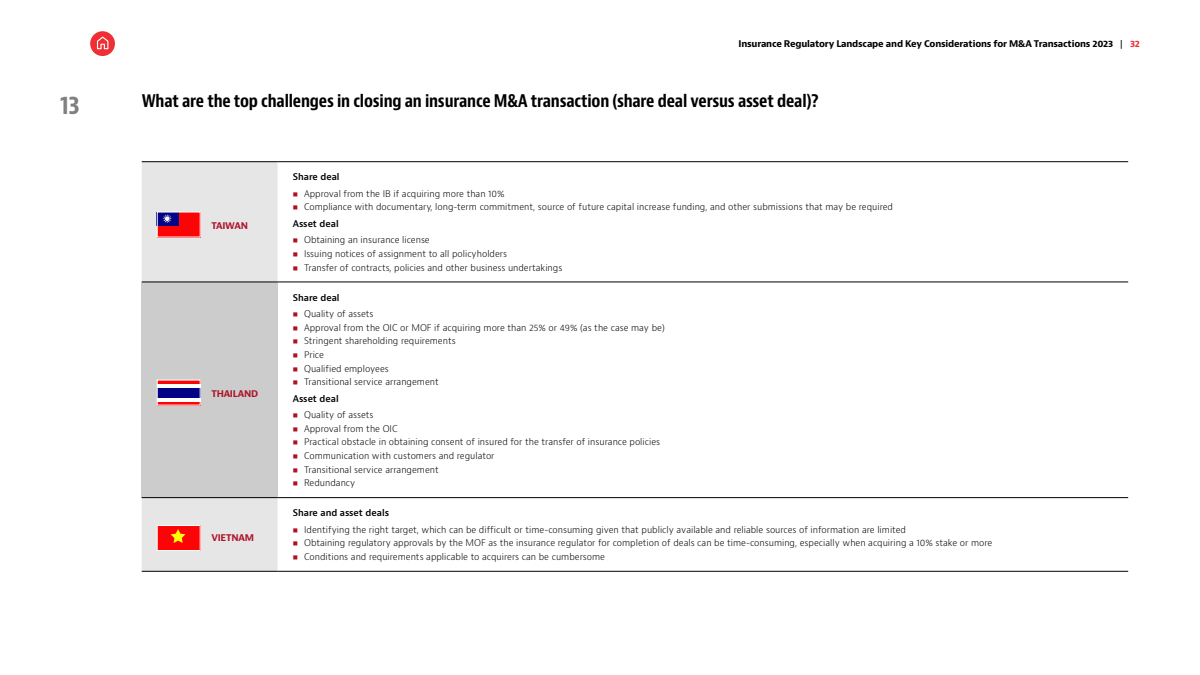
<style>
.page{position:relative;width:1200px;height:675px;background:#fff}
.page>*{position:absolute;margin:0;border:0;box-sizing:border-box;transform-origin:0 0}
.t1{font:700 condensed 25px "Baker Mc Kenzie Bernini";color:#808080}
.t2{font:700 condensed 17px "Baker Mc Kenzie Bernini";letter-spacing:-.01em;color:#000}
.t3{font:300 9px/13.6px "Baker Mc Kenzie Bernini";color:#000}
.t4{font:700 9px "Baker Mc Kenzie Bernini";letter-spacing:-.02em;color:#000}
.t5{font:600 9px "Baker Mc Kenzie Bernini";color:#000}
.t6{font:700 9px "Baker Mc Kenzie Bernini";letter-spacing:-.025em;color:#ae132a}
.s1{font-weight:400}
.s2{color:#ee3035}
</style>
<div class="page">
<div style="left:90px;top:31px;width:25px;height:25px;background:#ee3035;border-radius:50%"></div>
<svg style="left:97px;top:37px;width:11px;height:12px"></svg>
<div style="left:142px;top:163px;width:136px;height:408px;background:#e6e6e6"></div>
<svg style="left:278px;top:281px;width:850px;height:290px"></svg>
<div style="left:142px;top:282px;width:136px;height:216px;background:#ccc"></div>
<hr style="left:142px;top:162px;width:136px;height:1px;background:#000">
<hr style="left:278px;top:162px;width:850px;height:1px;background:#000">
<hr style="left:142px;top:571px;width:136px;height:1px;background:#000">
<hr style="left:278px;top:571px;width:850px;height:1px;background:#000">
<hr style="left:142px;top:282px;width:136px;height:1px;background:#000">
<hr style="left:278px;top:282px;width:850px;height:1px;background:#000">
<hr style="left:142px;top:497px;width:136px;height:1px;background:#000">
<hr style="left:278px;top:497px;width:850px;height:1px;background:#000">
<div style="left:157px;top:212px;width:44px;height:26px;background:#fc0305"></div>
<div style="left:157px;top:212px;width:22px;height:14px;background:#050385"></div>
<svg style="left:163px;top:214px;width:9px;height:9px"></svg>
<svg style="left:157px;top:380px;width:44px;height:26px"></svg>
<div style="left:157px;top:384px;width:44px;height:17px;background:linear-gradient(to right,#fcfffc,#fcfffc)"></div>
<div style="left:157px;top:388px;width:44px;height:9px;background:#050385"></div>
<div style="left:157px;top:525px;width:44px;height:26px;background:#fc0305"></div>
<svg style="left:171px;top:529px;width:14px;height:14px"></svg>
<div style="left:157px;top:525px;width:44px;height:26px;border:1px solid #fff"></div>
<svg style="left:293px;top:312px;width:4px;height:5px"></svg>
<svg style="left:293px;top:326px;width:4px;height:4px"></svg>
<svg style="left:293px;top:340px;width:4px;height:4px"></svg>
<svg style="left:293px;top:353px;width:4px;height:4px"></svg>
<svg style="left:293px;top:367px;width:4px;height:4px"></svg>
<svg style="left:293px;top:381px;width:4px;height:4px"></svg>
<svg style="left:293px;top:413px;width:4px;height:5px"></svg>
<svg style="left:293px;top:427px;width:4px;height:4px"></svg>
<svg style="left:293px;top:441px;width:4px;height:4px"></svg>
<svg style="left:293px;top:454px;width:4px;height:5px"></svg>
<svg style="left:293px;top:468px;width:4px;height:4px"></svg>
<svg style="left:293px;top:482px;width:4px;height:4px"></svg>
<svg style="left:293px;top:528px;width:4px;height:4px"></svg>
<svg style="left:293px;top:542px;width:4px;height:4px"></svg>
<svg style="left:293px;top:555px;width:4px;height:4px"></svg>
<p class="t4" style="left:738px;top:38px;width:403px">Insurance Regulatory Landscape and Key Considerations for M&amp;A Transactions 2023 <span class="s1">|</span> <span class="s2">32</span></p>
<h1 class="t1" style="left:60px;top:89px;width:21px">13</h1>
<h2 class="t2" style="left:142px;top:91px;width:678px">What are the top challenges in closing an insurance M&amp;A transaction (share deal versus asset deal)?</h2>
<p class="t6" style="left:211px;top:220px;width:38px">TAIWAN</p>
<p class="t6" style="left:211px;top:388px;width:48px">THAILAND</p>
<p class="t6" style="left:211px;top:532px;width:44px">VIETNAM</p>
<p class="t5" style="left:293px;top:171px;width:48px">Share deal</p>
<p class="t3" style="left:304px;top:187px;width:590px">Approval from the IB if acquiring more than 10%<br>Compliance with documentary, long-term commitment, source of future capital increase funding, and other submissions that may be required</p>
<p class="t5" style="left:293px;top:218px;width:47px">Asset deal</p>
<p class="t3" style="left:304px;top:233px;width:260px">Obtaining an insurance license<br>Issuing notices of assignment to all policyholders<br>Transfer of contracts, policies and other business undertakings</p>
<p class="t5" style="left:293px;top:291px;width:48px">Share deal</p>
<p class="t3" style="left:304px;top:307px;width:362px">Quality of assets<br>Approval from the OIC or MOF if acquiring more than 25% or 49% (as the case may be)<br>Stringent shareholding requirements<br>Price<br>Qualified employees<br>Transitional service arrangement</p>
<p class="t5" style="left:293px;top:393px;width:47px">Asset deal</p>
<p class="t3" style="left:304px;top:408px;width:358px">Quality of assets<br>Approval from the OIC<br>Practical obstacle in obtaining consent of insured for the transfer of insurance policies Communication with customers and regulator<br>Transitional service arrangement<br>Redundancy</p>
<p class="t5" style="left:293px;top:507px;width:98px">Share and asset deals</p>
<p class="t3" style="left:304px;top:523px;width:690px">Identifying the right target, which can be difficult or time-consuming given that publicly available and reliable sources of information are limited<br>Obtaining regulatory approvals by the MOF as the insurance regulator for completion of deals can be time-consuming, especially when acquiring a 10% stake or more<br>Conditions and requirements applicable to acquirers can be cumbersome</p>
</div>
